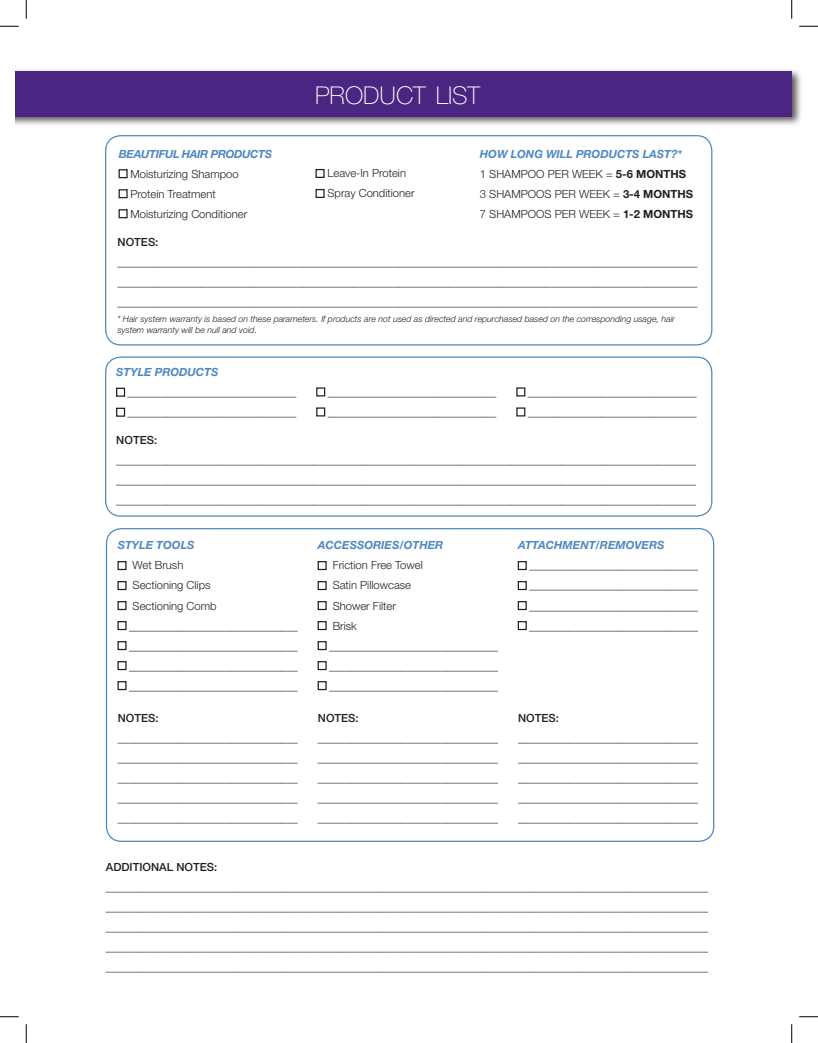
<style>
.page{position:relative;width:818px;height:1043px;background:#fff}
.page>*{position:absolute;margin:0;border:0;box-sizing:border-box;transform-origin:0 0}
.t1{font:100 24.5px "Helvetica Neue";color:#fff}
.t2{font:500 11.25px/20px "Helvetica Neue";color:#231f20}
.t3{font:300 11.25px/20px "Helvetica Neue";color:#231f20}
.t4{font:italic 700 11.25px "Helvetica Neue";color:#4f88c0}
.t5{font:italic 700 11.25px "Helvetica Neue";letter-spacing:-.03em;color:#4f88c0}
.t6{font:italic 300 8.75px/11.2px "Helvetica Neue";color:#231f20}
.s1{font-weight:700;font-style:italic;color:#4f88c0}
.s2{font-weight:700}
</style>
<div class="page">
<div style="left:105px;top:135px;width:607px;height:210px;border:1px solid #4f88c0;border-radius:15px"></div>
<div style="left:118px;top:169px;width:10px;height:9px;border:1px solid #231f20"></div>
<div style="left:118px;top:189px;width:10px;height:9px;border:1px solid #231f20"></div>
<div style="left:118px;top:209px;width:10px;height:9px;border:1px solid #231f20"></div>
<div style="left:315px;top:169px;width:9px;height:9px;border:1px solid #231f20"></div>
<div style="left:315px;top:189px;width:9px;height:9px;border:1px solid #231f20"></div>
<div style="left:117px;top:561px;width:9px;height:9px;border:1px solid #231f20"></div>
<div style="left:117px;top:581px;width:9px;height:9px;border:1px solid #231f20"></div>
<div style="left:117px;top:601px;width:9px;height:9px;border:1px solid #231f20"></div>
<div style="left:117px;top:621px;width:9px;height:9px;border:1px solid #231f20"></div>
<div style="left:117px;top:641px;width:9px;height:9px;border:1px solid #231f20"></div>
<div style="left:117px;top:661px;width:9px;height:9px;border:1px solid #231f20"></div>
<div style="left:117px;top:681px;width:9px;height:9px;border:1px solid #231f20"></div>
<div style="left:317px;top:561px;width:9px;height:9px;border:1px solid #231f20"></div>
<div style="left:317px;top:581px;width:9px;height:9px;border:1px solid #231f20"></div>
<div style="left:317px;top:601px;width:9px;height:9px;border:1px solid #231f20"></div>
<div style="left:317px;top:621px;width:9px;height:9px;border:1px solid #231f20"></div>
<div style="left:317px;top:641px;width:9px;height:9px;border:1px solid #231f20"></div>
<div style="left:317px;top:661px;width:9px;height:9px;border:1px solid #231f20"></div>
<div style="left:317px;top:681px;width:9px;height:9px;border:1px solid #231f20"></div>
<div style="left:517px;top:561px;width:9px;height:9px;border:1px solid #231f20"></div>
<div style="left:517px;top:581px;width:9px;height:9px;border:1px solid #231f20"></div>
<div style="left:517px;top:601px;width:9px;height:9px;border:1px solid #231f20"></div>
<div style="left:517px;top:621px;width:9px;height:9px;border:1px solid #231f20"></div>
<div style="left:15px;top:69px;width:787px;height:58px;background:#231f20;opacity:.75"></div>
<div style="left:15px;top:71px;width:776px;height:45px;background:#4a2582"></div>
<div style="left:116px;top:387px;width:9px;height:10px;border:1px solid #231f20"></div>
<div style="left:116px;top:407px;width:9px;height:10px;border:1px solid #231f20"></div>
<div style="left:316px;top:387px;width:9px;height:9px;border:1px solid #231f20"></div>
<div style="left:316px;top:407px;width:9px;height:9px;border:1px solid #231f20"></div>
<div style="left:516px;top:387px;width:9px;height:9px;border:1px solid #231f20"></div>
<div style="left:516px;top:407px;width:9px;height:9px;border:1px solid #231f20"></div>
<div style="left:105px;top:356px;width:607px;height:160px;border:1px solid #4f88c0;border-radius:15px"></div>
<svg style="left:0;top:25px;width:19px;height:2px"></svg>
<svg style="left:799px;top:25px;width:19px;height:2px"></svg>
<svg style="left:0;top:1016px;width:19px;height:1px"></svg>
<svg style="left:799px;top:1016px;width:19px;height:1px"></svg>
<svg style="left:25px;top:0;width:2px;height:19px"></svg>
<svg style="left:25px;top:1024px;width:2px;height:18px"></svg>
<svg style="left:791px;top:0;width:1px;height:19px"></svg>
<svg style="left:791px;top:1024px;width:1px;height:18px"></svg>
<h1 class="t1" style="left:315px;top:81px;width:167px">PRODUCT LIST</h1>
<p class="t5" style="left:119px;top:147px;width:155px">BEAUTIFUL HAIR PRODUCTS</p>
<p class="t3" style="left:130px;top:163px;width:118px">Moisturizing Shampoo<br>Protein Treatment<br>Moisturizing Conditioner</p>
<p class="t3" style="left:327px;top:163px;width:89px">Leave-In Protein<br>Spray Conditioner</p>
<p class="t3" style="left:480px;top:143px;width:215px"><span class="s1">HOW LONG WILL PRODUCTS LAST?*<br></span>1 ShaMPoo Per Week = <span class="s2">5-6 MONTHS<br></span>3 ShaMPooS Per Week = <span class="s2">3-4 MONTHS<br></span>7 ShaMPooS Per Week = <span class="s2">1-2 MONTHS</span></p>
<p class="t2" style="left:117px;top:231px;width:581px">NOTES: _______________________________________________________________________________________________________ _______________________________________________________________________________________________________ _______________________________________________________________________________________________________</p>
<p class="t6" style="left:117px;top:313px;width:559px">* Hair system warranty is based on these parameters. If products are not used as directed and repurchased based on the corresponding usage, hair system warranty will be null and void.</p>
<p class="t4" style="left:116px;top:365px;width:104px">STYLE PRODUCTS</p>
<p class="t2" style="left:128px;top:382px;width:170px">______________________________ ______________________________</p>
<p class="t2" style="left:328px;top:382px;width:170px">______________________________ ______________________________</p>
<p class="t2" style="left:528px;top:382px;width:170px">______________________________ ______________________________</p>
<p class="t2" style="left:116px;top:429px;width:581px">NOTES: _______________________________________________________________________________________________________ _______________________________________________________________________________________________________ _______________________________________________________________________________________________________</p>
<p class="t4" style="left:118px;top:538px;width:78px">STYLE TOOLS</p>
<p class="t3" style="left:132px;top:555px;width:85px">Wet Brush<br>Sectioning Clips<br>Sectioning Comb</p>
<p class="t2" style="left:129px;top:615px;width:170px;text-align:justify">______________________________ ______________________________ ______________________________ ______________________________</p>
<p class="t4" style="left:318px;top:538px;width:127px">ACCESSORIES/OTHER</p>
<p class="t3" style="left:332px;top:555px;width:92px">Friction Free Towel<br>Satin Pillowcase<br>Shower Filter<br>Brisk</p>
<p class="t2" style="left:329px;top:635px;width:170px;text-align:justify">______________________________ ______________________________ ______________________________</p>
<p class="t4" style="left:518px;top:538px;width:148px">ATTACHMENT/REMOVERS</p>
<p class="t2" style="left:529px;top:555px;width:170px;text-align:justify">______________________________ ______________________________ ______________________________ ______________________________</p>
<p class="t2" style="left:118px;top:708px;width:181px">NOTES: ________________________________ ________________________________ ________________________________ ________________________________ ________________________________</p>
<p class="t2" style="left:318px;top:708px;width:181px">NOTES: ________________________________ ________________________________ ________________________________ ________________________________ ________________________________</p>
<p class="t2" style="left:518px;top:708px;width:181px">NOTES: ________________________________ ________________________________ ________________________________ ________________________________ ________________________________</p>
<p class="t2" style="left:106px;top:856px;width:603px">ADDITIONAL NOTES: ___________________________________________________________________________________________________________ ___________________________________________________________________________________________________________ ___________________________________________________________________________________________________________ ___________________________________________________________________________________________________________ ___________________________________________________________________________________________________________</p>
</div>
